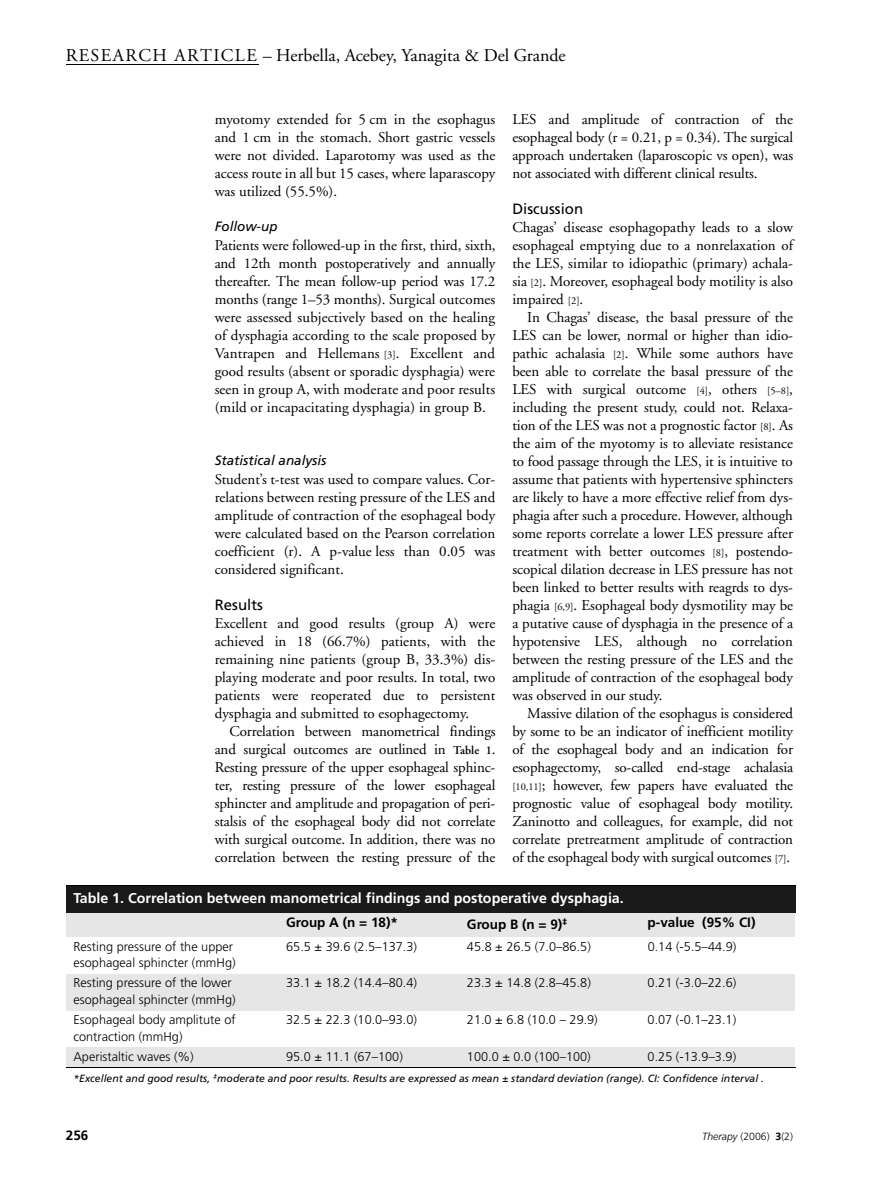
<style>
.page{position:relative;width:885px;height:1191px;background:#fff}
.page>*{position:absolute;margin:0;border:0;box-sizing:border-box;transform-origin:0 0}
.t1{font:18px "Adobe Garamond";color:#000}
.t2{font:15px/18px "Adobe Garamond";color:#000;text-align:justify}
.t3{font:15px "Frutiger";color:#000}
.t4{font:700 14.25px "Frutiger";color:#fff}
.t5{font:700 13.5px "Frutiger";color:#000}
.t6{font:italic 13.5px "Frutiger";color:#000}
.t7{font:300 12.75px/16.5px "Frutiger";letter-spacing:.005em;color:#000}
.t8{font:italic 10.5px "Frutiger";color:#000}
.t9{font:300 10.5px "Frutiger";color:#000}
.s1{font-size:10.5px}
.s2{font-weight:600;font-size:12px}
.s3{font-style:italic}
.s4{font-weight:700}
</style>
<div class="page">
<hr style="left:66px;top:64px;width:192px;height:1px;background:#000">
<div style="left:66px;top:885px;width:729px;height:28px;background:#1a1a1a"></div>
<div style="left:66px;top:913px;width:393px;height:24px;background:#e6e6e6"></div>
<div style="left:459px;top:913px;width:181px;height:24px;background:#e6e6e6"></div>
<div style="left:640px;top:913px;width:155px;height:24px;background:#e6e6e6"></div>
<div style="left:66px;top:974px;width:213px;height:37px;background:#e6e6e6"></div>
<div style="left:279px;top:974px;width:180px;height:37px;background:#e6e6e6"></div>
<div style="left:459px;top:974px;width:181px;height:37px;background:#e6e6e6"></div>
<div style="left:640px;top:974px;width:155px;height:37px;background:#e6e6e6"></div>
<div style="left:66px;top:1047px;width:213px;height:20px;background:#e6e6e6"></div>
<div style="left:279px;top:1047px;width:180px;height:20px;background:#e6e6e6"></div>
<div style="left:459px;top:1047px;width:181px;height:20px;background:#e6e6e6"></div>
<div style="left:640px;top:1047px;width:155px;height:20px;background:#e6e6e6"></div>
<hr style="left:66px;top:885px;width:729px;height:1px;background:#000">
<hr style="left:66px;top:1067px;width:729px;height:1px;background:#000">
<p class="t1" style="left:66px;top:48px;width:501px">RESEARCH ARTICLE – Herbella, Acebey, Yanagita &amp; Del Grande</p>
<p class="t2" style="left:215px;top:112px;width:282px">myotomy extended for 5 cm in the esophagus and 1 cm in the stomach. Short gastric vessels were not divided. Laparotomy was used as the access route in all but 15 cases, where laparascopy was utilized (55.5%).</p>
<p class="t6" style="left:215px;top:219px;width:64px">Follow-up</p>
<p class="t2" style="left:215px;top:238px;width:282px">Patients were followed-up in the first, third, sixth, and 12th month postoperatively and annually thereafter. The mean follow-up period was 17.2 months (range 1–53 months). Surgical outcomes were assessed subjectively based on the healing of dysphagia according to the scale proposed by Vantrapen and Hellemans <span class="s1">[3]</span>. Excellent and good results (absent or sporadic dysphagia) were seen in group A, with moderate and poor results (mild or incapacitating dysphagia) in group B.</p>
<p class="t6" style="left:215px;top:453px;width:113px">Statistical analysis</p>
<p class="t2" style="left:215px;top:472px;width:282px">Student’s t-test was used to compare values. Cor&shy;relations between resting pressure of the LES and amplitude of contraction of the esophageal body were calculated based on the Pearson correlation coefficient (r). A p-value less than 0.05 was considered significant.</p>
<p class="t3" style="left:215px;top:599px;width:50px">Results</p>
<p class="t2" style="left:215px;top:616px;width:282px">Excellent and good results (group A) were achieved in 18 (66.7%) patients, with the remaining nine patients (group B, 33.3%) dis&shy;playing moderate and poor results. In total, two patients were reoperated due to persistent dysphagia and submitted to esophagectomy.</p>
<p class="t2" style="left:215px;top:724px;width:282px;text-indent:15px">Correlation between manometrical findings and surgical outcomes are outlined in <span class="s2">Table 1</span>.<br>Resting pressure of the upper esophageal sphinc&shy;ter, resting pressure of the lower esophageal sphincter and amplitude and propagation of peri&shy;stalsis of the esophageal body did not correlate with surgical outcome. In addition, there was no correlation between the resting pressure of the</p>
<p class="t2" style="left:512px;top:112px;width:282px">LES and amplitude of contraction of the esophageal body (r = 0.21, p = 0.34). The surgical approach undertaken (laparoscopic vs open), was not associated with different clinical results.</p>
<p class="t3" style="left:512px;top:203px;width:72px">Discussion</p>
<p class="t2" style="left:512px;top:220px;width:282px">Chagas’ disease esophagopathy leads to a slow esophageal emptying due to a nonrelaxation of the LES, similar to idiopathic (primary) achala&shy;sia <span class="s1">[2]</span>. Moreover, esophageal body motility is also impaired <span class="s1">[2]</span>.</p>
<p class="t2" style="left:512px;top:310px;width:282px;text-indent:15px">In Chagas’ disease, the basal pressure of the LES can be lower, normal or higher than idio&shy;pathic achalasia <span class="s1">[2]</span>. While some authors have been able to correlate the basal pressure of the LES with surgical outcome <span class="s1">[4]</span>, others <span class="s1">[5–8]</span>, including the present study, could not. Relaxa&shy;tion of the LES was not a prognostic factor <span class="s1">[8]</span>. As the aim of the myotomy is to alleviate resistance to food passage through the LES, it is intuitive to assume that patients with hypertensive sphincters are likely to have a more effective relief from dys&shy;phagia after such a procedure. However, although some reports correlate a lower LES pressure after treatment with better outcomes <span class="s1">[8]</span>, postendo&shy;scopical dilation decrease in LES pressure has not been linked to better results with reagrds to dys&shy;phagia <span class="s1">[6,9]</span>. Esophageal body dysmotility may be a putative cause of dysphagia in the presence of a hypotensive LES, although no correlation between the resting pressure of the LES and the amplitude of contraction of the esophageal body was observed in our study.</p>
<p class="t2" style="left:512px;top:706px;width:282px;text-indent:15px">Massive dilation of the esophagus is considered by some to be an indicator of inefficient motility of the esophageal body and an indication for esophagectomy, so-called end-stage achalasia <span class="s1">[10,11]</span>; however, few papers have evaluated the prognostic value of esophageal body motility.<br>Zaninotto and colleagues, for example, did not correlate pretreatment amplitude of contraction of the esophageal body with surgical outcomes <span class="s1">[7]</span>.</p>
<p class="t4" style="left:73px;top:890px;width:552px">Table 1. Correlation between manometrical findings and postoperative dysphagia.</p>
<p class="t5" style="left:286px;top:915px;width:114px">Group A (n = 18)*</p>
<p class="t5" style="left:467px;top:916px;width:102px">Group B (n = 9)<sup>‡</sup></p>
<p class="t5" style="left:648px;top:915px;width:109px">p-value (95% CI)</p>
<p class="t7" style="left:73px;top:939px;width:164px">Resting pressure of the upper esophageal sphincter (mmHg)</p>
<p class="t7" style="left:286px;top:939px;width:133px">65.5 ± 39.6 (2.5–137.3)</p>
<p class="t7" style="left:467px;top:939px;width:125px">45.8 ± 26.5 (7.0–86.5)</p>
<p class="t7" style="left:648px;top:939px;width:90px">0.14 (-5.5–44.9)</p>
<p class="t7" style="left:73px;top:976px;width:164px">Resting pressure of the lower esophageal sphincter (mmHg)</p>
<p class="t7" style="left:286px;top:976px;width:133px">33.1 ± 18.2 (14.4–80.4)</p>
<p class="t7" style="left:467px;top:976px;width:125px">23.3 ± 14.8 (2.8–45.8)</p>
<p class="t7" style="left:648px;top:976px;width:90px">0.21 (-3.0–22.6)</p>
<p class="t7" style="left:73px;top:1013px;width:164px">Esophageal body amplitute of contraction (mmHg)</p>
<p class="t7" style="left:286px;top:1013px;width:133px">32.5 ± 22.3 (10.0–93.0)</p>
<p class="t7" style="left:467px;top:1013px;width:132px">21.0 ± 6.8 (10.0 – 29.9)</p>
<p class="t7" style="left:648px;top:1013px;width:90px">0.07 (-0.1–23.1)</p>
<p class="t7" style="left:73px;top:1049px;width:122px">Aperistaltic waves (%)</p>
<p class="t7" style="left:286px;top:1049px;width:118px">95.0 ± 11.1 (67–100)</p>
<p class="t7" style="left:467px;top:1049px;width:125px">100.0 ± 0.0 (100–100)</p>
<p class="t7" style="left:648px;top:1049px;width:90px">0.25 (-13.9–3.9)</p>
<p class="t8" style="left:73px;top:1073px;width:692px">*Excellent and good results, <sup>‡</sup>moderate and poor results. Results are expressed as mean ± standard deviation (range). CI: Confidence interval .</p>
<p class="t5" style="left:66px;top:1127px;width:24px">256</p>
<p class="t9" style="left:702px;top:1132px;width:92px"><span class="s3">Therapy</span> (2006) <span class="s4">3</span>(2)</p>
</div>
